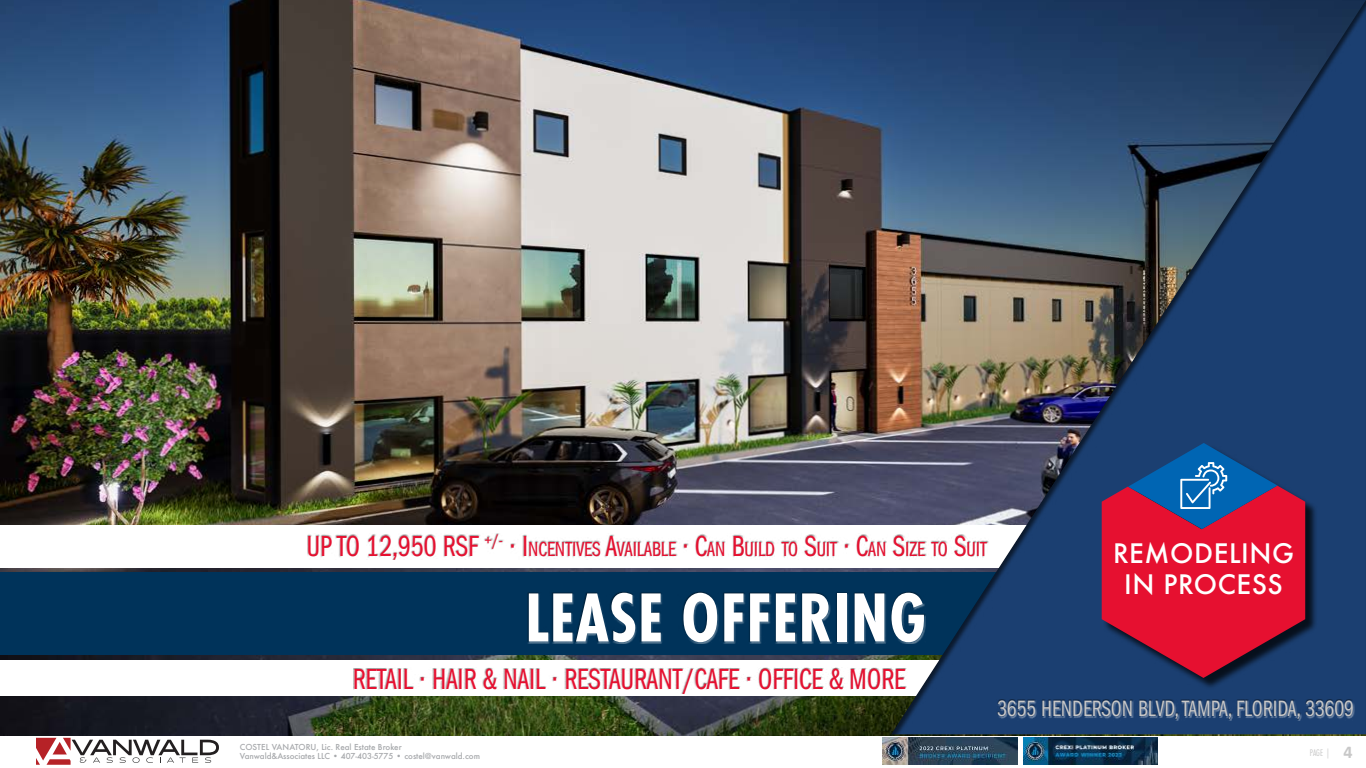
<style>
.page{position:relative;width:1366px;height:768px;background:#fff}
.page>*{position:absolute;margin:0;border:0;box-sizing:border-box;transform-origin:0 0}
.t1{font:700 72px "Futura PT Cond";letter-spacing:.01em;color:#fff}
.t2{font:30px "Franklin Gothic LT Pro Bk Cm";color:#e61030}
.t3{font:500 26.1px/31.3px "Futura";letter-spacing:.02em;color:#fff;text-align:center}
.t4{font:23px "Franklin Gothic LT Pro Bk Cm";color:#c8c8c8}
.t5{font:21px "Franklin Gothic LT Pro Bk Cm";color:#e61030}
.t6{font:10px "Futura PT Cond";color:#c8c8c8}
.t7{font:500 8px/9.6px "Futura";color:#a7a9ac}
.s1{font-size:30px}
.s2{font-style:inherit}
.s3{font-family:"Calibri";font-weight:700;font-size:18px}
</style>
<div class="page">
<svg style="left:36px;top:738px;width:183px;height:27px"></svg>
<img style="left:882px;top:738px;width:135px;height:27px">
<img style="left:1023px;top:738px;width:135px;height:27px">
<img style="left:0;top:0;width:1366px;height:736px">
<div style="left:0;top:573px;width:1208px;height:82px;background:#00335a"></div>
<div style="left:527px;top:593px;width:399px;height:51px;background:#fff;opacity:.75"></div>
<div style="left:527px;top:591px;width:399px;height:51px;background:#000;opacity:.75"></div>
<div style="left:0;top:525px;width:1117px;height:42px;background:#fff"></div>
<div style="left:307px;top:534px;width:681px;height:26px;background:#000;opacity:.75"></div>
<div style="left:0;top:661px;width:1119px;height:35px;background:#fff"></div>
<div style="left:353px;top:667px;width:554px;height:27px;background:#000;opacity:.75"></div>
<div style="left:881px;top:0;width:485px;height:735px;background:#000;opacity:.6"></div>
<div style="left:996px;top:700px;width:359px;height:20px;background:#1b3f71"></div>
<div style="left:996px;top:699px;width:359px;height:20px;background:#000;opacity:.75"></div>
<div style="left:1103px;top:445px;width:215px;height:245px;background:#000;opacity:.75"></div>
<svg style="left:1102px;top:443px;width:203px;height:235px;background:#962750"></svg>
<h3 class="t5" style="left:307px;top:538px;width:668px"><span class="s1">UP TO 12,950 RSF</span> <sup>+/-</sup> <span class="s1">·</span> <span class="s1">I</span>NCENTIVES <span class="s1">A</span>VAI LABLE <span class="s1">·</span> <span class="s1">C</span>AN <span class="s1">B</span>UI LD TO <span class="s1">S</span>UIT <span class="s1">·</span> <span class="s1">C</span>AN <span class="s1">S</span>IZE TO <span class="s1">S</span>UIT</h3>
<h1 class="t1" style="left:525px;top:576px;width:403px">LEASE OFFERING</h1>
<h2 class="t2" style="left:353px;top:662px;width:552px">RETAIL <span class="s2">·</span> HAIR &amp; NAIL <span class="s2">·</span> RESTAURANT/CAFE <span class="s2">·</span> OFFICE &amp; MORE</h2>
<p class="t7" style="left:240px;top:742px;width:242px">COSTEL VANATORU, Lic. Real Estate Broker<br>Vanwald&amp;Associates LLC • 407-403-5775 • costel@vanwald.com</p>
<h3 class="t3" style="left:1113px;top:537px;width:183px">REMODELING<br>IN PROCESS</h3>
<h3 class="t4" style="left:997px;top:696px;width:358px">3655 HENDERSON BLVD, TAMPA, FLORIDA, 33609</h3>
<p class="t6" style="left:1310px;top:747px;width:44px">PAGE | <span class="s3">4</span></p>
</div>
